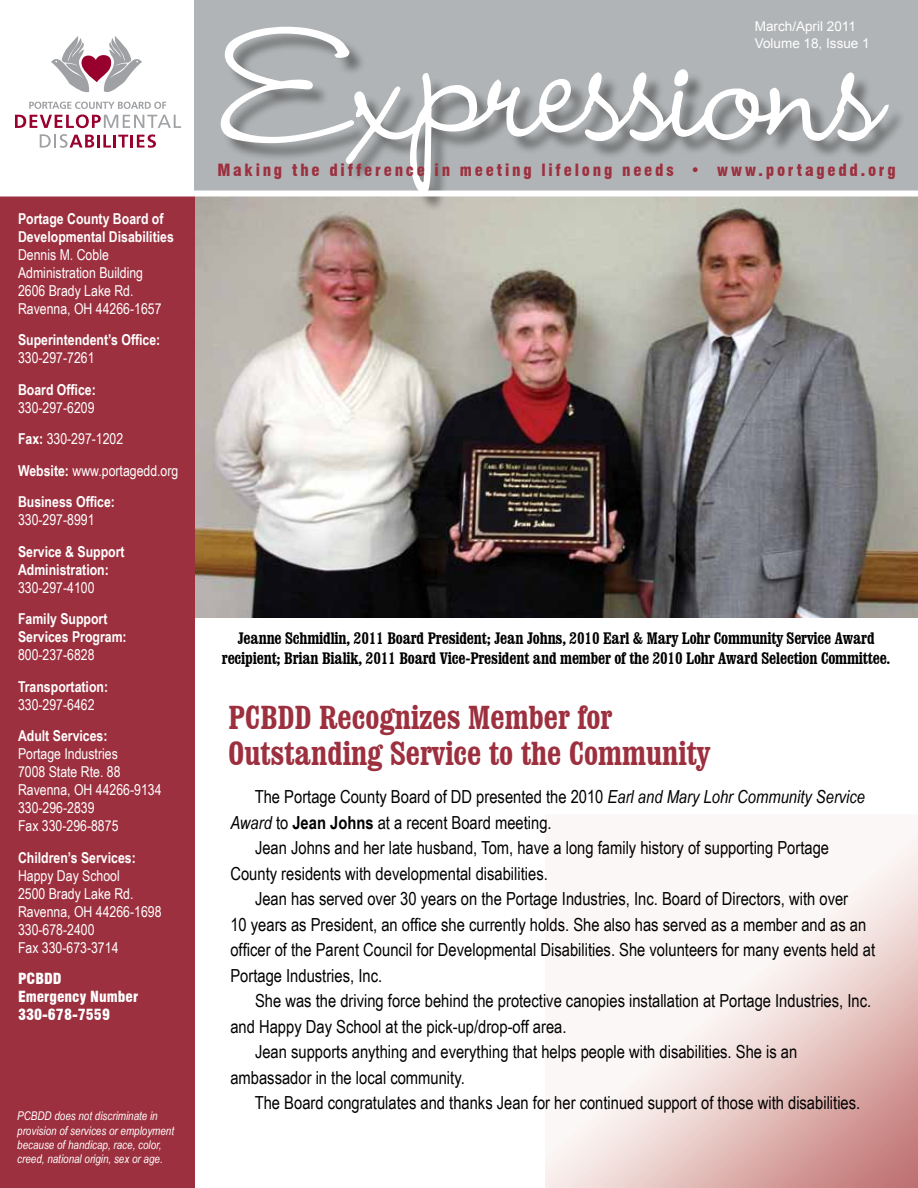
<style>
.page{position:relative;width:918px;height:1188px;background:#fff}
.page>*{position:absolute;margin:0;border:0;box-sizing:border-box;transform-origin:0 0}
.t1{font:204px "Dagobert";color:#fff}
.t2{font:700 condensed 33px/36px "Clarendon BT";color:#9d303f}
.t3{font:18px "Arial Narrow";color:#000}
.t4{font:700 condensed 16.5px/19.8px "Clarendon BT";letter-spacing:-.01em;color:#000;text-align:center}
.t5{font:900 condensed 16.5px "Swiss 721 BT";letter-spacing:.165em;color:#9d303f}
.t6{font:15px/18px "Arial Narrow";color:#fff}
.t7{font:700 15px/18px "Arial Narrow";color:#fff}
.t8{font:900 condensed 15px/18px "Swiss 721 BT";color:#fff}
.t9{font:13.5px/16.2px "Arial";color:#fff}
.t10{font:italic 12px/14.4px "Arial Narrow";color:#fff}
.s1{font-weight:700}
.s2{font-style:italic}
</style>
<div class="page">
<img style="left:195px;top:196px;width:723px;height:421px">
<svg style="left:545px;top:835px;width:373px;height:353px"></svg>
<div style="left:0;top:192px;width:195px;height:996px;background:#9d303f"></div>
<div style="left:194px;top:0;width:724px;height:195px;background:#b1b4b6"></div>
<div style="left:223px;top:29px;width:684px;height:184px;background:#000;opacity:.4"></div>
<svg style="left:220px;top:26px;width:670px;height:164px"></svg>
<svg style="left:15px;top:102px;width:166px;height:26px"></svg>
<svg style="left:40px;top:134px;width:116px;height:14px"></svg>
<svg style="left:51px;top:36px;width:91px;height:57px"></svg>
<div style="left:0;top:190px;width:918px;height:6px;background:#fff"></div>
<p class="t7" style="left:18px;top:209px;width:157px">Portage County Board of<br>Developmental Disabilities</p>
<p class="t6" style="left:18px;top:245px;width:145px">Dennis M. Coble<br>Administration Building<br>2606 Brady Lake Rd.<br>Ravenna, OH 44266-1657</p>
<p class="t7" style="left:18px;top:330px;width:144px">Superintendent’s Office:</p>
<p class="t6" style="left:18px;top:348px;width:78px">330-297-7261</p>
<p class="t7" style="left:18px;top:380px;width:79px">Board Office:</p>
<p class="t6" style="left:18px;top:391px;width:162px;line-height:31.5px">330-297-6209<br><span class="s1">Fax:</span> 330-297-1202<br><span class="s1">Website:</span> www.portagedd.org<br><span class="s1">Business Office:</span></p>
<p class="t6" style="left:18px;top:510px;width:78px">330-297-8991</p>
<p class="t7" style="left:18px;top:542px;width:108px">Service &amp; Support<br>Administration:</p>
<p class="t6" style="left:18px;top:578px;width:78px">330-297-4100</p>
<p class="t7" style="left:18px;top:609px;width:110px">Family Support<br>Services Program:</p>
<p class="t6" style="left:18px;top:645px;width:78px">800-237-6828</p>
<p class="t7" style="left:18px;top:677px;width:92px">Transportation:</p>
<p class="t6" style="left:18px;top:695px;width:78px">330-297-6462</p>
<p class="t7" style="left:18px;top:726px;width:91px">Adult Services:</p>
<p class="t6" style="left:18px;top:744px;width:145px">Portage Industries<br>7008 State Rte. 88<br>Ravenna, OH 44266-9134<br>330-296-2839<br>Fax 330-296-8875</p>
<p class="t7" style="left:18px;top:848px;width:119px">Children’s Services:</p>
<p class="t6" style="left:18px;top:866px;width:145px">Happy Day School<br>2500 Brady Lake Rd.<br>Ravenna, OH 44266-1698<br>330-678-2400<br>Fax 330-673-3714</p>
<p class="t8" style="left:18px;top:970px;width:122px">PCBDD<br>Emergency Number<br>330-678-7559</p>
<p class="t10" style="left:17px;top:1109px;width:158px">PCBDD does not discriminate in provision of services or employment because of handicap, race, color, creed, national origin, sex or age.</p>
<p class="t9" style="left:755px;top:19px;width:116px">March/April 2011<br>Volume 18, Issue 1</p>
<h1 class="t1" style="left:222px;top:-24px;width:662px">Expressions</h1>
<p class="t5" style="left:218px;top:160px;width:680px">Making the difference in meeting lifelong needs • www.portagedd.org</p>
<p class="t4" style="left:222px;top:628px;width:670px">Jeanne Schmidlin, 2011 Board President; Jean Johns, 2010 Earl &amp; Mary Lohr Community Service Award recipient; Brian Bialik, 2011 Board Vice-President and member of the 2010 Lohr Award Selection Committee.</p>
<h2 class="t2" style="left:229px;top:699px;width:483px">PCBDD Recognizes Member for<br>Outstanding Service to the Community</h2>
<p class="t3" style="left:255px;top:784px;width:612px">The Portage County Board of DD presented the 2010 <span class="s2">Earl and Mary Lohr Community Service</span></p>
<p class="t3" style="left:230px;top:809px;width:323px"><span class="s2">Award</span> to <span class="s1">Jean Johns</span> at a recent Board meeting.</p>
<p class="t3" style="left:255px;top:835px;width:576px">Jean Johns and her late husband, Tom, have a long family history of supporting Portage</p>
<p class="t3" style="left:230px;top:860px;width:319px">County residents with developmental disabilities.</p>
<p class="t3" style="left:255px;top:886px;width:595px">Jean has served over 30 years on the Portage Industries, Inc. Board of Directors, with over</p>
<p class="t3" style="left:230px;top:911px;width:637px">10 years as President, an office she currently holds. She also has served as a member and as an</p>
<p class="t3" style="left:230px;top:937px;width:646px">officer of the Parent Council for Developmental Disabilities. She volunteers for many events held at</p>
<p class="t3" style="left:230px;top:962px;width:153px">Portage Industries, Inc.</p>
<p class="t3" style="left:255px;top:988px;width:618px">She was the driving force behind the protective canopies installation at Portage Industries, Inc.</p>
<p class="t3" style="left:230px;top:1013px;width:338px">and Happy Day School at the pick-up/drop-off area.</p>
<p class="t3" style="left:255px;top:1039px;width:544px">Jean supports anything and everything that helps people with disabilities. She is an</p>
<p class="t3" style="left:230px;top:1064px;width:236px">ambassador in the local community.</p>
<p class="t3" style="left:255px;top:1090px;width:607px">The Board congratulates and thanks Jean for her continued support of those with disabilities.</p>
</div>
